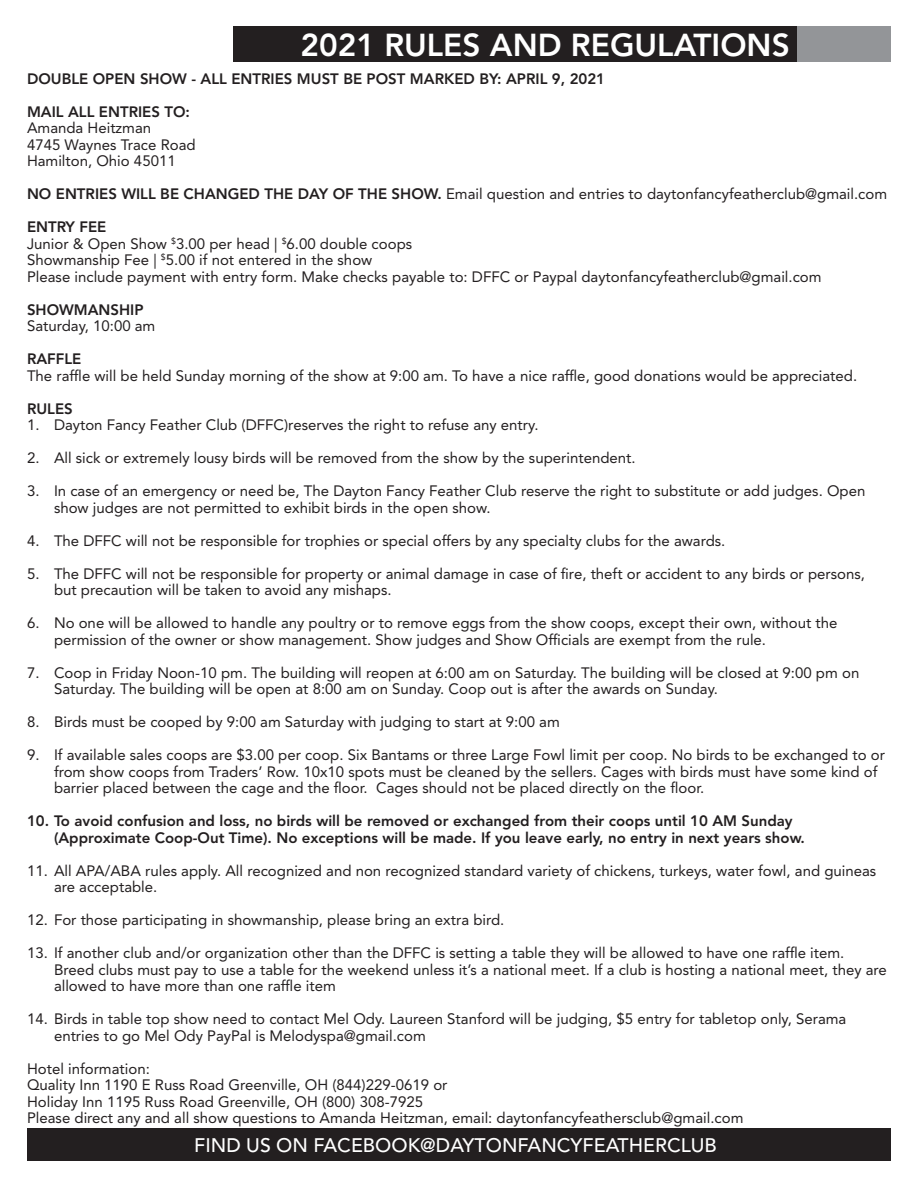
<style>
.page{position:relative;width:918px;height:1188px;background:#fff}
.page>*{position:absolute;margin:0;border:0;box-sizing:border-box;transform-origin:0 0}
.t1{font:800 31.5px "Avenir LT Std";color:#fff}
.t2{font:500 19.5px "Avenir LT Std";color:#fff}
.t3{font:15px/16.5px "Avenir LT Std";color:#231f20}
.t4{font:800 15px/16.5px "Avenir LT Std";color:#231f20}
.s1{font-weight:800}
</style>
<div class="page">
<div style="left:761px;top:26px;width:130px;height:36px;background:#939598"></div>
<div style="left:233px;top:26px;width:563px;height:36px;background:#231f20"></div>
<div style="left:27px;top:1129px;width:864px;height:32px;background:#231f20"></div>
<h1 class="t1" style="left:300px;top:27px;width:491px">2021 RULES AND REGULATIONS</h1>
<p class="t4" style="left:27px;top:70px;width:580px">DOUBLE OPEN SHOW - ALL ENTRIES MUST BE POST MARKED BY: APRIL 9, 2021</p>
<p class="t4" style="left:27px;top:103px;width:165px">MAIL ALL ENTRIES TO:</p>
<p class="t3" style="left:27px;top:120px;width:170px">Amanda Heitzman<br>4745 Waynes Trace Road<br>Hamilton, Ohio 45011</p>
<p class="t3" style="left:27px;top:186px;width:862px"><span class="s1">NO ENTRIES WILL BE CHANGED THE DAY OF THE SHOW.</span> Email question and entries to daytonfancyfeatherclub@gmail.com</p>
<p class="t3" style="left:27px;top:219px;width:796px"><span class="s1">ENTRY FEE<br></span>Junior &amp; Open Show <sup>$</sup>3.00 per head | <sup>$</sup>6.00 double coops<br>Showmanship Fee | <sup>$</sup>5.00 if not entered in the show<br>Please include payment with entry form. Make checks payable to: DFFC or Paypal daytonfancyfeatherclub@gmail.com</p>
<p class="t4" style="left:27px;top:301px;width:118px">SHOWMANSHIP</p>
<p class="t3" style="left:27px;top:318px;width:130px">Saturday, 10:00 am</p>
<p class="t4" style="left:27px;top:351px;width:56px">RAFFLE</p>
<p class="t3" style="left:27px;top:367px;width:832px">The raffle will be held Sunday morning of the show at 9:00 am. To have a nice raffle, good donations would be appreciated.</p>
<p class="t4" style="left:27px;top:400px;width:47px">RULES</p>
<p class="t3" style="left:27px;top:417px;width:513px">1. Dayton Fancy Feather Club (DFFC)reserves the right to refuse any entry.</p>
<p class="t3" style="left:27px;top:450px;width:610px">2. All sick or extremely lousy birds will be removed from the show by the superintendent.</p>
<p class="t3" style="left:54px;top:483px;width:813px;text-indent:-27px">3. In case of an emergency or need be, The Dayton Fancy Feather Club reserve the right to substitute or add judges. Open show judges are not permitted to exhibit birds in the open show.</p>
<p class="t3" style="left:27px;top:532px;width:700px">4. The DFFC will not be responsible for trophies or special offers by any specialty clubs for the awards.</p>
<p class="t3" style="left:54px;top:565px;width:813px;text-indent:-27px">5. The DFFC will not be responsible for property or animal damage in case of fire, theft or accident to any birds or persons, but precaution will be taken to avoid any mishaps.</p>
<p class="t3" style="left:54px;top:615px;width:785px;text-indent:-27px">6. No one will be allowed to handle any poultry or to remove eggs from the show coops, except their own, without the permission of the owner or show management. Show judges and Show Officials are exempt from the rule.</p>
<p class="t3" style="left:54px;top:664px;width:807px;text-indent:-27px">7. Coop in Friday Noon-10 pm. The building will reopen at 6:00 am on Saturday. The building will be closed at 9:00 pm on<br>Saturday. The building will be open at 8:00 am on Sunday. Coop out is after the awards on Sunday.</p>
<p class="t3" style="left:27px;top:714px;width:534px">8. Birds must be cooped by 9:00 am Saturday with judging to start at 9:00 am</p>
<p class="t3" style="left:54px;top:747px;width:833px;text-indent:-27px">9. If available sales coops are $3.00 per coop. Six Bantams or three Large Fowl limit per coop. No birds to be exchanged to or from show coops from Traders’ Row. 10x10 spots must be cleaned by the sellers. Cages with birds must have some kind of barrier placed between the cage and the floor. Cages should not be placed directly on the floor.</p>
<p class="t4" style="left:54px;top:813px;width:752px;text-indent:-27px">10. To avoid confusion and loss, no birds will be removed or exchanged from their coops until 10 AM Sunday (Approximate Coop-Out Time). No exceptions will be made. If you leave early, no entry in next years show.</p>
<p class="t3" style="left:54px;top:862px;width:824px;text-indent:-27px">11. All APA/ABA rules apply. All recognized and non recognized standard variety of chickens, turkeys, water fowl, and guineas are acceptable.</p>
<p class="t3" style="left:27px;top:912px;width:479px">12. For those participating in showmanship, please bring an extra bird.</p>
<p class="t3" style="left:54px;top:945px;width:834px;text-indent:-27px">13. If another club and/or organization other than the DFFC is setting a table they will be allowed to have one raffle item.<br>Breed clubs must pay to use a table for the weekend unless it’s a national meet. If a club is hosting a national meet, they are allowed to have more than one raffle item</p>
<p class="t3" style="left:54px;top:1011px;width:794px;text-indent:-27px">14. Birds in table top show need to contact Mel Ody. Laureen Stanford will be judging, $5 entry for tabletop only, Serama entries to go Mel Ody PayPal is Melodyspa@gmail.com</p>
<p class="t3" style="left:27px;top:1060px;width:718px">Hotel information:<br>Quality Inn 1190 E Russ Road Greenville, OH (844)229-0619 or<br>Holiday Inn 1195 Russ Road Greenville, OH (800) 308-7925<br>Please direct any and all show questions to Amanda Heitzman, email: daytonfancyfeathersclub@gmail.com</p>
<h2 class="t2" style="left:194px;top:1134px;width:524px">FIND US ON FACEBOOK@DAYTONFANCYFEATHERCLUB</h2>
</div>
